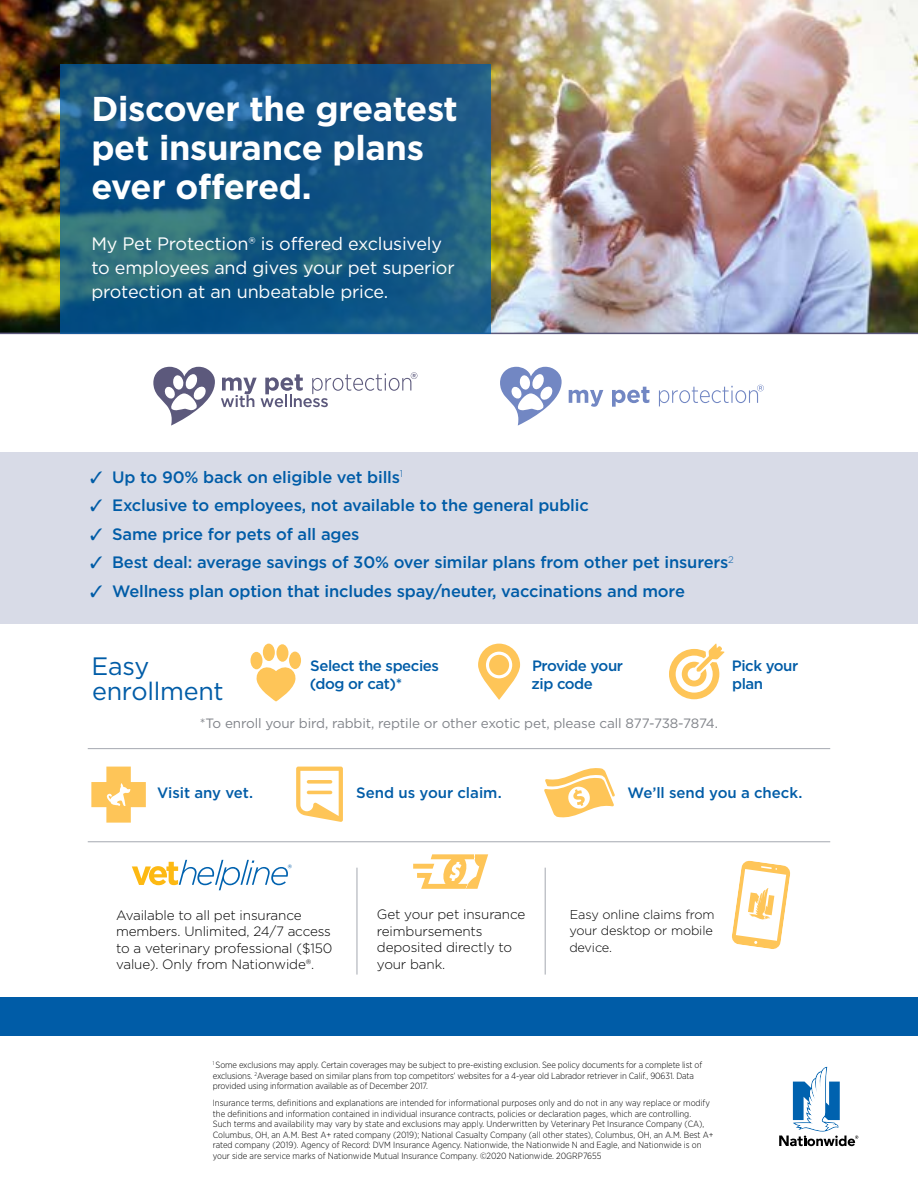
<style>
.page{position:relative;width:918px;height:1188px;background:#fff}
.page>*{position:absolute;margin:0;border:0;box-sizing:border-box;transform-origin:0 0}
.t1{font:700 34.5px/39px "Gotham";letter-spacing:-.01em;color:#fff}
.t2{font:25.2px "Gotham";letter-spacing:-.01em;color:#005ca7}
.t3{font:18px "Gotham";letter-spacing:-.01em;color:#fff}
.t4{font:500 16.5px "Gotham";letter-spacing:-.01em;color:#005ca7}
.t5{font:500 15px "Gotham";letter-spacing:-.03em;color:#005ca7}
.t6{font:500 15px "Gotham";letter-spacing:-.005em;color:#005ca7}
.t7{font:500 15px "Gotham";color:#005ca7}
.t8{font:300 13.5px/16.5px "Gotham";letter-spacing:-.01em;color:#000}
.t9{font:13.5px "Gotham";letter-spacing:-.01em;color:#81848a}
.t10{font:300 12.75px/16.5px "Gotham";letter-spacing:-.01em;color:#000}
.Body_Copy{font:10.5px "Gotham";color:#005ca7}
.t11{font:300 9px/10.5px "Gotham Narrow";color:#000}
</style>
<div class="page">
<div style="left:0;top:453px;width:918px;height:171px;background:#d8dbe7"></div>
<img style="left:0;top:0;width:918px;height:334px">
<svg style="left:60px;top:65px;width:431px;height:269px;background:#155782"></svg>
<svg style="left:779px;top:1067px;width:79px;height:79px"></svg>
<svg style="left:153px;top:367px;width:62px;height:59px"></svg>
<svg style="left:221px;top:372px;width:196px;height:35px"></svg>
<svg style="left:569px;top:390px;width:34px;height:17px"></svg>
<svg style="left:612px;top:387px;width:37px;height:20px"></svg>
<svg style="left:500px;top:367px;width:62px;height:59px"></svg>
<svg style="left:659px;top:385px;width:105px;height:21px"></svg>
<svg style="left:132px;top:860px;width:156px;height:30px"></svg>
<svg style="left:413px;top:854px;width:75px;height:35px"></svg>
<svg style="left:91px;top:767px;width:55px;height:56px"></svg>
<svg style="left:544px;top:768px;width:71px;height:50px"></svg>
<svg style="left:296px;top:767px;width:47px;height:55px"></svg>
<div style="left:0;top:997px;width:918px;height:38px;background:#005ca7"></div>
<hr style="left:88px;top:841px;width:742px;height:1px;background:#afb2b9">
<hr style="left:356px;top:868px;width:2px;height:107px;background:#afb2b9">
<hr style="left:545px;top:868px;width:1px;height:107px;background:#afb2b9">
<hr style="left:88px;top:748px;width:742px;height:1px;background:#afb2b9">
<svg style="left:478px;top:644px;width:42px;height:56px"></svg>
<svg style="left:669px;top:644px;width:56px;height:55px"></svg>
<div style="left:263px;top:644px;width:12px;height:17px;background:#fec558;border-radius:50%"></div>
<div style="left:289px;top:652px;width:12px;height:17px;background:#fec558;border-radius:50%"></div>
<div style="left:250px;top:652px;width:13px;height:17px;background:#fec558;border-radius:50%"></div>
<div style="left:276px;top:644px;width:13px;height:18px;background:#fec558;border-radius:50%"></div>
<svg style="left:254px;top:662px;width:44px;height:40px"></svg>
<svg style="left:732px;top:860px;width:59px;height:89px"></svg>
<p class="t1" style="left:91px;top:89px;width:368px">Discover the greatest pet insurance plans ever offered.</p>
<p class="t3" style="left:91px;top:232px;width:352px">My Pet Protection® is offered exclusively</p>
<p class="t3" style="left:91px;top:256px;width:365px">to employees and gives your pet superior</p>
<p class="t3" style="left:91px;top:280px;width:298px">protection at an unbeatable price.</p>
<p class="t4" style="left:90px;top:466px;width:315px">✓ Up to 90% back on eligible vet bills<sup>1</sup></p>
<p class="t4" style="left:90px;top:495px;width:500px">✓ Exclusive to employees, not available to the general public</p>
<p class="t4" style="left:90px;top:523px;width:271px">✓ Same price for pets of all ages</p>
<p class="t4" style="left:90px;top:552px;width:645px">✓ Best deal: average savings of 30% over similar plans from other pet insurers<sup>2</sup></p>
<p class="t4" style="left:90px;top:580px;width:596px">✓ Wellness plan option that includes spay/neuter, vaccinations and more</p>
<p class="t2" style="left:92px;top:649px;width:59px">Easy</p>
<p class="t2" style="left:92px;top:675px;width:133px">enrollment</p>
<p class="t9" style="left:200px;top:714px;width:520px">*To enroll your bird, rabbit, reptile or other exotic pet, please call 877-738-7874.</p>
<p class="t5" style="left:310px;top:656px;width:130px">Select the species</p>
<p class="t5" style="left:310px;top:674px;width:94px">(dog or cat)*</p>
<p class="t5" style="left:532px;top:656px;width:93px">Provide your</p>
<p class="t5" style="left:532px;top:674px;width:63px">zip code</p>
<p class="t5" style="left:732px;top:656px;width:68px">Pick your</p>
<p class="t5" style="left:732px;top:674px;width:33px">plan</p>
<p class="t6" style="left:157px;top:783px;width:98px">Visit any vet.</p>
<p class="t7" style="left:356px;top:783px;width:147px">Send us your claim.</p>
<p class="t6" style="left:627px;top:783px;width:177px">We’ll send you a check.</p>
<p class="Body_Copy" style="left:288px;top:862px;width:6px">®</p>
<p class="t8" style="left:116px;top:906px;width:218px">Available to all pet insurance members. Unlimited, 24/7 access to a veterinary professional ($150 value). Only from Nationwide®.</p>
<p class="t8" style="left:377px;top:906px;width:150px">Get your pet insurance</p>
<p class="t8" style="left:377px;top:922px;width:137px">reimbursements deposited directly to your bank.</p>
<p class="t10" style="left:569px;top:906px;width:147px">Easy online claims from your desktop or mobile device.</p>
<p class="t11" style="left:213px;top:1059px;width:491px"><sup>1</sup> Some exclusions may apply. Certain coverages may be subject to pre-existing exclusion. See policy documents for a complete list of exclusions. <sup>2</sup>Average based on similar plans from top competitors’ websites for a 4-year old Labrador retriever in Calif., 90631. Data provided using information available as of December 2017.</p>
<p class="t11" style="left:213px;top:1098px;width:502px">Insurance terms, definitions and explanations are intended for informational purposes only and do not in any way replace or modify the definitions and information contained in individual insurance contracts, policies or declaration pages, which are controlling.<br>Such terms and availability may vary by state and exclusions may apply. Underwritten by Veterinary Pet Insurance Company (CA), Columbus, OH, an A.M. Best A+ rated company (2019); National Casualty Company (all other states), Columbus, OH, an A.M. Best A+ rated company (2019). Agency of Record: DVM Insurance Agency. Nationwide, the Nationwide N and Eagle, and Nationwide is on your side are service marks of Nationwide Mutual Insurance Company. ©2020 Nationwide. 20GRP7655</p>
</div>
